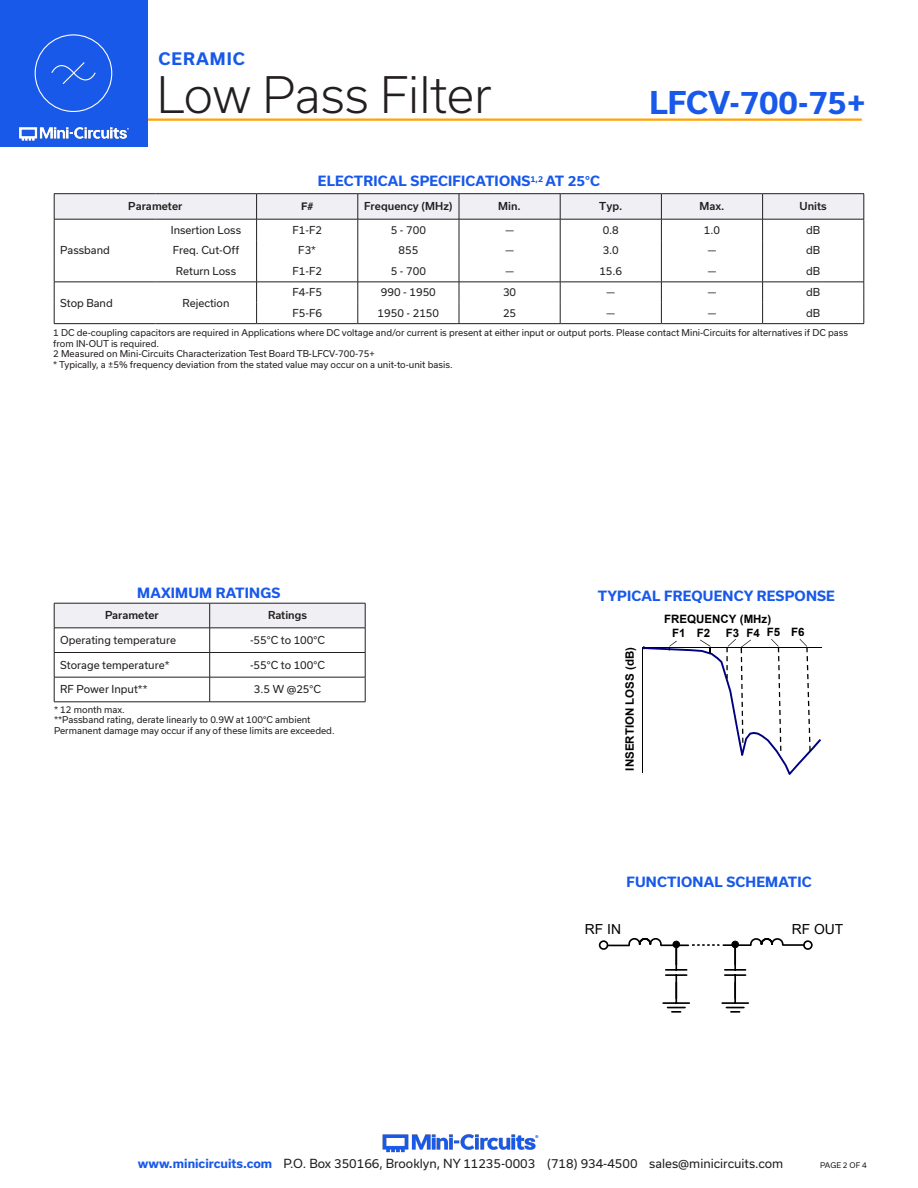
<style>
.page{position:relative;width:918px;height:1188px;background:#fff}
.page>*{position:absolute;margin:0;border:0;box-sizing:border-box;transform-origin:0 0}
.t1{font:300 48px "Usual";color:#231f20}
.t2{font:700 30px "Usual";letter-spacing:-.005em;color:#1859ea}
.t3{font:700 16.5px "Usual";letter-spacing:.065em;color:#1859ea}
.t4{font:13.8px "Arial";color:#000}
.Blue_Headers{font:700 13.5px "Usual";letter-spacing:.015em;color:#1859ea}
.t5{font:12px "Usual";color:#231f20}
.t6{font:700 11.55px "Arial";color:#000}
.Table_Body_Center{font:10.5px "Usual";color:#231f20}
.Table_Body_Left_Just{font:10.5px "Usual";color:#231f20}
.Table_Header_Center{font:500 10.5px "Usual";color:#231f20}
.t7{font:700 10.5px "Helvetica";color:#231f20}
.Notes{font:9px/10.8px "Usual";color:#231f20}
.t8{font:7.5px "Usual";color:#231f20}
.s1{font-weight:700;color:#1859ea}
</style>
<div class="page">
<hr style="left:129px;top:118px;width:733px;height:3px;background:#ffa300">
<div style="left:0;top:0;width:147px;height:147px;background:#1859ea"></div>
<img style="left:19px;top:126px;width:110px;height:15px">
<div style="left:35px;top:34px;width:77px;height:78px;border:1px solid #fff;border-radius:50%"></div>
<svg style="left:51px;top:62px;width:45px;height:22px"></svg>
<img style="left:382px;top:1134px;width:157px;height:19px">
<hr style="left:54px;top:193px;width:101px;height:1px;background:#231f20">
<hr style="left:155px;top:193px;width:102px;height:1px;background:#231f20">
<hr style="left:257px;top:193px;width:101px;height:1px;background:#231f20">
<hr style="left:358px;top:193px;width:101px;height:1px;background:#231f20">
<hr style="left:459px;top:193px;width:101px;height:1px;background:#231f20">
<hr style="left:560px;top:193px;width:101px;height:1px;background:#231f20">
<hr style="left:661px;top:193px;width:102px;height:1px;background:#231f20">
<hr style="left:763px;top:193px;width:101px;height:1px;background:#231f20">
<hr style="left:54px;top:323px;width:101px;height:1px;background:#231f20">
<hr style="left:155px;top:323px;width:102px;height:1px;background:#231f20">
<svg style="left:54px;top:194px;width:811px;height:129px"></svg>
<hr style="left:257px;top:323px;width:101px;height:1px;background:#231f20">
<hr style="left:358px;top:323px;width:101px;height:1px;background:#231f20">
<hr style="left:459px;top:323px;width:101px;height:1px;background:#231f20">
<hr style="left:560px;top:323px;width:101px;height:1px;background:#231f20">
<hr style="left:661px;top:323px;width:102px;height:1px;background:#231f20">
<hr style="left:763px;top:323px;width:101px;height:1px;background:#231f20">
<hr style="left:54px;top:702px;width:156px;height:1px;background:#231f20">
<svg style="left:54px;top:603px;width:312px;height:99px"></svg>
<hr style="left:210px;top:702px;width:155px;height:1px;background:#231f20">
<hr style="left:642px;top:647px;width:180px;height:1px;background:#000">
<svg style="left:642px;top:639px;width:179px;height:136px"></svg>
<div style="left:599px;top:940px;width:9px;height:10px;border:2px solid #000;border-radius:50%"></div>
<div style="left:803px;top:940px;width:10px;height:10px;border:2px solid #000;border-radius:50%"></div>
<svg style="left:606px;top:938px;width:178px;height:18px"></svg>
<div style="left:749px;top:945px;width:35px;height:12px;background:#fff"></div>
<hr style="left:783px;top:944px;width:21px;height:2px;background:#000">
<hr style="left:723px;top:944px;width:28px;height:2px;background:#000">
<svg style="left:726px;top:1007px;width:18px;height:6px"></svg>
<hr style="left:722px;top:1002px;width:26px;height:2px;background:#000">
<hr style="left:734px;top:946px;width:2px;height:57px;background:#000">
<div style="left:729px;top:965px;width:13px;height:17px;background:#fff"></div>
<svg style="left:668px;top:1007px;width:17px;height:6px"></svg>
<hr style="left:663px;top:1002px;width:26px;height:2px;background:#000">
<hr style="left:675px;top:946px;width:2px;height:57px;background:#000">
<div style="left:670px;top:965px;width:13px;height:17px;background:#fff"></div>
<hr style="left:666px;top:974px;width:21px;height:2px;background:#000">
<hr style="left:666px;top:969px;width:21px;height:2px;background:#000">
<hr style="left:675px;top:975px;width:2px;height:24px;background:#000">
<hr style="left:675px;top:946px;width:2px;height:24px;background:#000">
<hr style="left:725px;top:974px;width:21px;height:2px;background:#000">
<hr style="left:725px;top:969px;width:21px;height:2px;background:#000">
<hr style="left:734px;top:975px;width:2px;height:24px;background:#000">
<hr style="left:734px;top:946px;width:2px;height:24px;background:#000">
<h3 class="t3" style="left:158px;top:49px;width:88px">CERAMIC</h3>
<h1 class="t1" style="left:157px;top:67px;width:336px">Low Pass Filter</h1>
<p class="Blue_Headers" style="left:318px;top:173px;width:284px">ELECTRICAL SPECIFICATIONS<sup>1,2</sup> AT 25°C</p>
<h2 class="t2" style="left:649px;top:86px;width:218px">LFCV-700-75+</h2>
<p class="Table_Body_Left_Just" style="left:60px;top:244px;width:51px">Passband</p>
<p class="Table_Header_Center" style="left:128px;top:200px;width:56px">Parameter</p>
<p class="t7" style="left:301px;top:200px;width:14px">F#</p>
<p class="Table_Header_Center" style="left:364px;top:200px;width:90px">Frequency (MHz)</p>
<p class="Table_Header_Center" style="left:498px;top:200px;width:24px">Min.</p>
<p class="Table_Header_Center" style="left:599px;top:200px;width:25px">Typ.</p>
<p class="Table_Header_Center" style="left:700px;top:200px;width:26px">Max.</p>
<p class="Table_Header_Center" style="left:800px;top:200px;width:29px">Units</p>
<p class="Table_Body_Center" style="left:171px;top:224px;width:72px">Insertion Loss</p>
<p class="Table_Body_Center" style="left:292px;top:224px;width:31px">F1-F2</p>
<p class="Table_Body_Center" style="left:391px;top:224px;width:37px">5 - 700</p>
<p class="Table_Body_Center" style="left:505px;top:224px;width:10px">—</p>
<p class="Table_Body_Center" style="left:603px;top:224px;width:18px">0.8</p>
<p class="Table_Body_Center" style="left:704px;top:224px;width:18px">1.0</p>
<p class="Table_Body_Center" style="left:806px;top:224px;width:16px">dB</p>
<p class="Table_Body_Center" style="left:173px;top:244px;width:68px">Freq. Cut-Off</p>
<p class="Table_Body_Center" style="left:298px;top:244px;width:19px">F3*</p>
<p class="Table_Body_Center" style="left:399px;top:244px;width:21px">855</p>
<p class="Table_Body_Center" style="left:505px;top:244px;width:10px">—</p>
<p class="Table_Body_Center" style="left:603px;top:244px;width:18px">3.0</p>
<p class="Table_Body_Center" style="left:708px;top:244px;width:10px">—</p>
<p class="Table_Body_Center" style="left:806px;top:244px;width:16px">dB</p>
<p class="Table_Body_Center" style="left:176px;top:265px;width:62px">Return Loss</p>
<p class="Table_Body_Center" style="left:292px;top:265px;width:31px">F1-F2</p>
<p class="Table_Body_Center" style="left:391px;top:265px;width:37px">5 - 700</p>
<p class="Table_Body_Center" style="left:505px;top:265px;width:10px">—</p>
<p class="Table_Body_Center" style="left:599px;top:265px;width:24px">15.6</p>
<p class="Table_Body_Center" style="left:708px;top:265px;width:10px">—</p>
<p class="Table_Body_Center" style="left:806px;top:265px;width:16px">dB</p>
<p class="Table_Body_Left_Just" style="left:60px;top:297px;width:54px">Stop Band</p>
<p class="Table_Body_Center" style="left:182px;top:297px;width:49px">Rejection</p>
<p class="Table_Body_Center" style="left:292px;top:286px;width:31px">F4-F5</p>
<p class="Table_Body_Center" style="left:381px;top:286px;width:56px">990 - 1950</p>
<p class="Table_Body_Center" style="left:503px;top:286px;width:15px">30</p>
<p class="Table_Body_Center" style="left:607px;top:286px;width:10px">—</p>
<p class="Table_Body_Center" style="left:708px;top:286px;width:10px">—</p>
<p class="Table_Body_Center" style="left:806px;top:286px;width:16px">dB</p>
<p class="Table_Body_Center" style="left:292px;top:307px;width:31px">F5-F6</p>
<p class="Table_Body_Center" style="left:378px;top:307px;width:63px">1950 - 2150</p>
<p class="Table_Body_Center" style="left:503px;top:307px;width:15px">25</p>
<p class="Table_Body_Center" style="left:607px;top:307px;width:10px">—</p>
<p class="Table_Body_Center" style="left:708px;top:307px;width:10px">—</p>
<p class="Table_Body_Center" style="left:806px;top:307px;width:16px">dB</p>
<p class="Notes" style="left:53px;top:327px;width:796px">1 DC de-coupling capacitors are required in Applications where DC voltage and/or current is present at either input or output ports. Please contact Mini-Circuits for alternatives if DC pass from IN-OUT is required.</p>
<p class="Notes" style="left:53px;top:349px;width:323px">2 Measured on Mini-Circuits Characterization Test Board TB-LFCV-700-75+</p>
<p class="Notes" style="left:53px;top:359px;width:401px">* Typically, a ±5% frequency deviation from the stated value may occur on a unit-to-unit basis.</p>
<p class="Blue_Headers" style="left:137px;top:586px;width:145px">MAXIMUM RATINGS</p>
<p class="Blue_Headers" style="left:598px;top:589px;width:239px">TYPICAL FREQUENCY RESPONSE</p>
<p class="Table_Header_Center" style="left:105px;top:609px;width:55px">Parameter</p>
<p class="Table_Header_Center" style="left:268px;top:609px;width:40px">Ratings</p>
<p class="Table_Body_Left_Just" style="left:60px;top:634px;width:117px">Operating temperature</p>
<p class="Table_Body_Center" style="left:250px;top:634px;width:76px">-55°C to 100°C</p>
<p class="Table_Body_Left_Just" style="left:60px;top:659px;width:111px">Storage temperature*</p>
<p class="Table_Body_Center" style="left:250px;top:659px;width:76px">-55°C to 100°C</p>
<p class="Table_Body_Left_Just" style="left:60px;top:683px;width:89px">RF Power Input**</p>
<p class="Table_Body_Center" style="left:254px;top:683px;width:69px">3.5 W @25°C</p>
<p class="Notes" style="left:54px;top:704px;width:72px">* 12 month max.</p>
<p class="Notes" style="left:54px;top:715px;width:258px">**Passband rating, derate linearly to 0.9W at 100°C ambient</p>
<p class="Notes" style="left:54px;top:725px;width:282px">Permanent damage may occur if any of these limits are exceeded.</p>
<p class="t6" style="left:664px;top:611px;width:109px">FREQUENCY (MHz)</p>
<p class="t6" style="left:622px;top:771px;width:125px;rotate:-90deg">INSERTION LOSS (dB)</p>
<p class="t6" style="left:697px;top:625px;width:15px">F2</p>
<p class="t6" style="left:746px;top:624px;width:60px">F4 F5 F6</p>
<p class="t6" style="left:672px;top:625px;width:15px">F1</p>
<p class="t6" style="left:726px;top:625px;width:15px">F3</p>
<p class="Blue_Headers" style="left:627px;top:874px;width:187px">FUNCTIONAL SCHEMATIC</p>
<p class="t4" style="left:585px;top:920px;width:38px">RF IN</p>
<p class="t4" style="left:792px;top:919px;width:53px">RF OUT</p>
<h3 class="t5" style="left:138px;top:1157px;width:647px"><span class="s1">www.minicircuits.com</span> P.O. Box 350166, Brooklyn, NY 11235-0003 (718) 934-4500 sales@minicircuits.com</h3>
<p class="t8" style="left:820px;top:1161px;width:48px">PAGE 2 OF 4</p>
</div>
